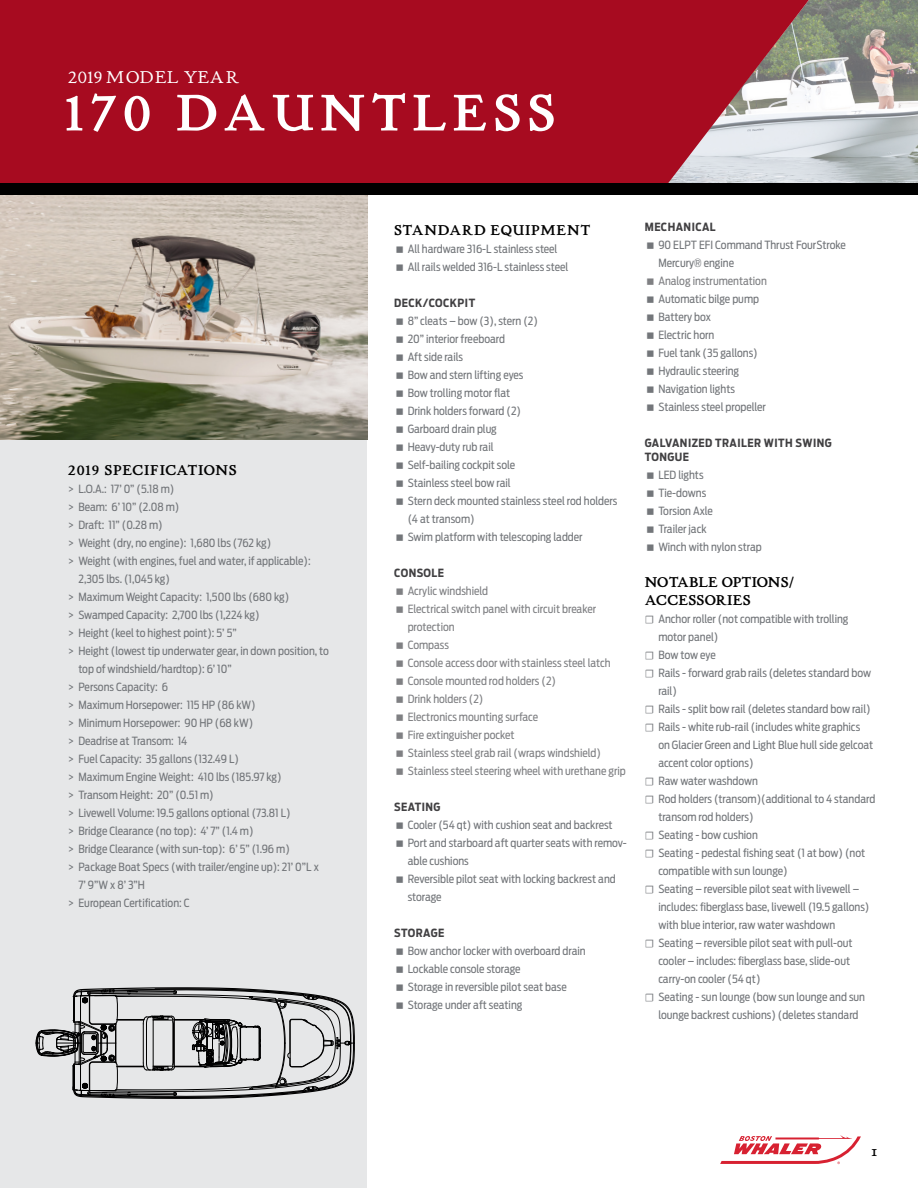
<style>
.page{position:relative;width:918px;height:1188px;background:#fff}
.page>*{position:absolute;margin:0;border:0;box-sizing:border-box;transform-origin:0 0}
.t1{font:700 54px "Stickley Text Pro Next";letter-spacing:.1em;color:#fff}
.t2{font:18px "Stickley Text Pro Next";letter-spacing:.02em;color:#fff}
.t3{font:18px "Stickley Text Pro Next";color:#000}
.t4{font:700 15px "Stickley Text Pro Next";letter-spacing:.05em;color:#000}
.t5{font:700 15px/18px "Stickley Text Pro Next";letter-spacing:.025em;color:#000}
.t6{font:11.25px/18px "Antenna Cond";color:#73767a}
.t7{font:11.25px/18px "Antenna Cond";color:#7f8083}
.t8{font:700 11.25px/13.5px "Antenna Cond";letter-spacing:.04em;color:#414042}
.s1{font-family:"Minion Pro"}
</style>
<div class="page">
<img style="left:819px;top:0;width:99px;height:183px">
<svg style="left:720px;top:1135px;width:141px;height:29px"></svg>
<svg style="left:0;top:0;width:819px;height:183px;fill:#a70b20"></svg>
<div style="left:0;top:183px;width:918px;height:12px;background:#000"></div>
<div style="left:0;top:439px;width:367px;height:749px;background:#e6e7e8"></div>
<img style="left:0;top:195px;width:368px;height:245px">
<svg style="left:36px;top:987px;width:319px;height:112px"></svg>
<h2 class="t2" style="left:68px;top:65px;width:173px">2019 MODEL YEAR</h2>
<h1 class="t1" style="left:65px;top:82px;width:493px">170 DAUNTLESS</h1>
<h3 class="t4" style="left:68px;top:461px;width:171px">2019 SPECIFICATIONS</h3>
<p class="t6" style="left:68px;top:480px;width:108px">&gt; L.O.A.: 17’ 0” (5.18 m)</p>
<p class="t6" style="left:68px;top:498px;width:113px">&gt; Beam: 6’ 10” (2.08 m)</p>
<p class="t6" style="left:68px;top:516px;width:96px">&gt; Draft: 11” (0.28 m)</p>
<p class="t6" style="left:68px;top:534px;width:205px">&gt; Weight (dry, no engine): 1,680 lbs (762 kg)</p>
<p class="t6" style="left:68px;top:552px;width:244px">&gt; Weight (with engines, fuel and water, if applicable):</p>
<p class="t6" style="left:78px;top:570px;width:93px">2,305 lbs. (1,045 kg)</p>
<p class="t6" style="left:68px;top:588px;width:223px">&gt; Maximum Weight Capacity: 1,500 lbs (680 kg)</p>
<p class="t6" style="left:68px;top:606px;width:193px">&gt; Swamped Capacity: 2,700 lbs (1,224 kg)</p>
<p class="t6" style="left:68px;top:624px;width:170px">&gt; Height (keel to highest point): 5’ 5”</p>
<p class="t6" style="left:68px;top:642px;width:262px">&gt; Height (lowest tip underwater gear, in down position, to</p>
<p class="t6" style="left:78px;top:660px;width:155px">top of windshield/hardtop): 6’ 10”</p>
<p class="t6" style="left:68px;top:678px;width:102px">&gt; Persons Capacity: 6</p>
<p class="t6" style="left:68px;top:696px;width:189px">&gt; Maximum Horsepower: 115 HP (86 kW)</p>
<p class="t6" style="left:68px;top:714px;width:187px">&gt; Minimum Horsepower: 90 HP (68 kW)</p>
<p class="t6" style="left:68px;top:732px;width:121px">&gt; Deadrise at Transom: 14</p>
<p class="t6" style="left:68px;top:750px;width:173px">&gt; Fuel Capacity: 35 gallons (132.49 L)</p>
<p class="t6" style="left:68px;top:768px;width:215px">&gt; Maximum Engine Weight: 410 lbs (185.97 kg)</p>
<p class="t6" style="left:68px;top:786px;width:147px">&gt; Transom Height: 20” (0.51 m)</p>
<p class="t6" style="left:68px;top:804px;width:224px">&gt; Livewell Volume: 19.5 gallons optional (73.81 L)</p>
<p class="t6" style="left:68px;top:822px;width:187px">&gt; Bridge Clearance (no top): 4’ 7” (1.4 m)</p>
<p class="t6" style="left:68px;top:840px;width:223px">&gt; Bridge Clearance (with sun-top): 6’ 5” (1.96 m)</p>
<p class="t6" style="left:68px;top:858px;width:252px">&gt; Package Boat Specs (with trailer/engine up): 21’ 0”L x</p>
<p class="t6" style="left:78px;top:876px;width:68px">7’ 9”W x 8’ 3”H</p>
<p class="t6" style="left:68px;top:894px;width:123px">&gt; European Certification: C</p>
<h3 class="t4" style="left:394px;top:221px;width:198px">STANDARD EQUIPMENT</h3>
<p class="t6" style="left:408px;top:240px;width:162px">All hardware 316-L stainless steel<br>All rails welded 316-L stainless steel</p>
<p class="t8" style="left:394px;top:296px;width:83px">DECK/COCKPIT</p>
<p class="t6" style="left:408px;top:312px;width:211px">8” cleats – bow (3), stern (2)<br>20” interior freeboard<br>Aft side rails<br>Bow and stern lifting eyes<br>Bow trolling motor flat<br>Drink holders forward (2)<br>Garboard drain plug<br>Heavy-duty rub rail<br>Self-bailing cockpit sole<br>Stainless steel bow rail<br>Stern deck mounted stainless steel rod holders (4 at transom)<br>Swim platform with telescoping ladder</p>
<p class="t8" style="left:394px;top:566px;width:51px">CONSOLE</p>
<p class="t7" style="left:408px;top:582px;width:220px">Acrylic windshield<br>Electrical switch panel with circuit breaker protection<br>Compass<br>Console access door with stainless steel latch<br>Console mounted rod holders (2)<br>Drink holders (2)<br>Electronics mounting surface<br>Fire extinguisher pocket<br>Stainless steel grab rail (wraps windshield)<br>Stainless steel steering wheel with urethane grip</p>
<p class="t8" style="left:394px;top:800px;width:48px">SEATING</p>
<p class="t6" style="left:408px;top:816px;width:221px">Cooler (54 qt) with cushion seat and backrest<br>Port and starboard aft quarter seats with remov&shy;able cushions<br>Reversible pilot seat with locking backrest and storage</p>
<p class="t8" style="left:394px;top:926px;width:52px">STORAGE</p>
<p class="t6" style="left:408px;top:942px;width:179px">Bow anchor locker with overboard drain<br>Lockable console storage<br>Storage in reversible pilot seat base<br>Storage under aft seating</p>
<p class="t8" style="left:645px;top:221px;width:72px">MECHANICAL</p>
<p class="t6" style="left:658px;top:236px;width:189px">90 ELPT EFI Command Thrust FourStroke<br>Mercury® engine</p>
<p class="t7" style="left:658px;top:272px;width:110px">Analog instrumentation</p>
<p class="t6" style="left:658px;top:290px;width:109px">Automatic bilge pump<br>Battery box<br>Electric horn<br>Fuel tank (35 gallons)<br>Hydraulic steering<br>Navigation lights<br>Stainless steel propeller</p>
<p class="t8" style="left:645px;top:437px;width:188px">GALVANIZED TRAILER WITH SWING<br>TONGUE</p>
<p class="t6" style="left:658px;top:466px;width:105px">LED lights<br>Tie-downs<br>Torsion Axle<br>Trailer jack<br>Winch with nylon strap</p>
<h3 class="t5" style="left:645px;top:574px;width:151px">NOTABLE OPTIONS/<br>ACCESSORIES</h3>
<p class="t6" style="left:645px;top:610px;width:205px"><span class="s1">☐</span> Anchor roller (not compatible with trolling</p>
<p class="t6" style="left:658px;top:628px;width:62px">motor panel)</p>
<p class="t6" style="left:645px;top:646px;width:72px"><span class="s1">☐</span> Bow tow eye</p>
<p class="t6" style="left:645px;top:664px;width:228px"><span class="s1">☐</span> Rails - forward grab rails (deletes standard bow</p>
<p class="t6" style="left:658px;top:682px;width:20px">rail)</p>
<p class="t6" style="left:645px;top:700px;width:227px"><span class="s1">☐</span> Rails - split bow rail (deletes standard bow rail)</p>
<p class="t6" style="left:645px;top:718px;width:217px"><span class="s1">☐</span> Rails - white rub-rail (includes white graphics</p>
<p class="t6" style="left:658px;top:736px;width:217px">on Glacier Green and Light Blue hull side gelcoat</p>
<p class="t6" style="left:658px;top:754px;width:97px">accent color options)</p>
<p class="t6" style="left:645px;top:772px;width:115px"><span class="s1">☐</span> Raw water washdown</p>
<p class="t6" style="left:645px;top:790px;width:232px"><span class="s1">☐</span> Rod holders (transom)(additional to 4 standard</p>
<p class="t6" style="left:658px;top:808px;width:97px">transom rod holders)</p>
<p class="t6" style="left:645px;top:826px;width:115px"><span class="s1">☐</span> Seating - bow cushion</p>
<p class="t6" style="left:645px;top:844px;width:222px"><span class="s1">☐</span> Seating - pedestal fishing seat (1 at bow) (not</p>
<p class="t6" style="left:658px;top:862px;width:131px">compatible with sun lounge)</p>
<p class="t6" style="left:645px;top:880px;width:216px"><span class="s1">☐</span> Seating – reversible pilot seat with livewell –</p>
<p class="t6" style="left:658px;top:898px;width:213px">includes: fiberglass base, livewell (19.5 gallons)</p>
<p class="t6" style="left:658px;top:916px;width:178px">with blue interior, raw water washdown</p>
<p class="t6" style="left:645px;top:934px;width:209px"><span class="s1">☐</span> Seating – reversible pilot seat with pull-out</p>
<p class="t6" style="left:658px;top:952px;width:193px">cooler – includes: fiberglass base, slide-out</p>
<p class="t6" style="left:658px;top:970px;width:104px">carry-on cooler (54 qt)</p>
<p class="t6" style="left:645px;top:988px;width:222px"><span class="s1">☐</span> Seating - sun lounge (bow sun lounge and sun</p>
<p class="t6" style="left:658px;top:1006px;width:202px">lounge backrest cushions) (deletes standard</p>
<h2 class="t3" style="left:871px;top:1138px;width:8px">1</h2>
</div>
